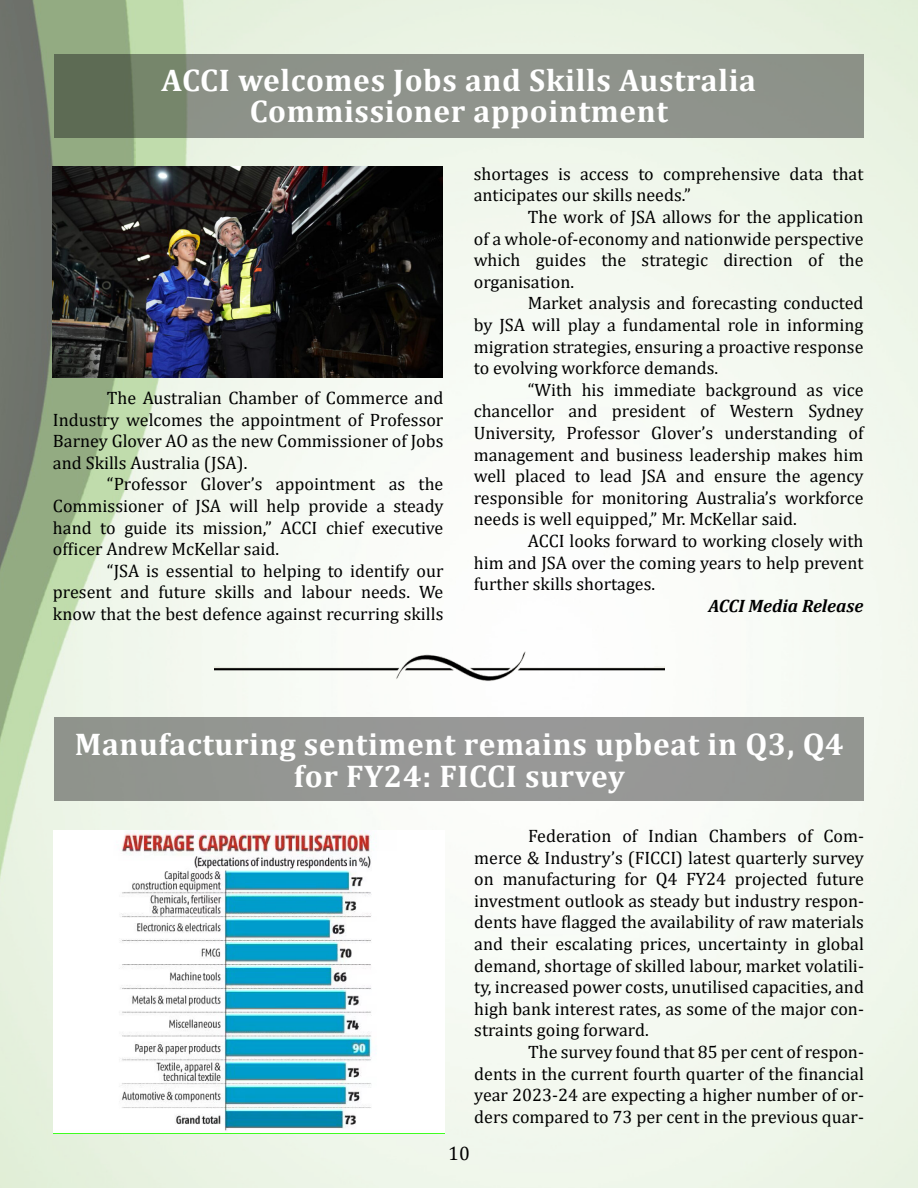
<style>
.page{position:relative;width:918px;height:1188px;background:#fff}
.page>*{position:absolute;margin:0;border:0;box-sizing:border-box;transform-origin:0 0}
.Head{font:700 31.5px/31.5px "Cambria";letter-spacing:.02em;color:#fff;text-align:center}
.t1{font:19.5px "Cambria";color:#000}
.Body{font:18px/21.6px "Cambria";color:#000;text-align:justify}
.Source{font:italic 700 18px "Cambria";color:#000}
</style>
<div class="page">
<img style="left:0;top:0;width:918px;height:1188px">
<svg style="left:54px;top:54px;width:809px;height:83px;background:#878d83"></svg>
<img style="left:53px;top:166px;width:389px;height:212px">
<div style="left:54px;top:718px;width:810px;height:83px;background:#959795"></div>
<img style="left:215px;top:646px;width:450px;height:54px">
<img style="left:54px;top:831px;width:390px;height:303px">
<p class="Head" style="left:162px;top:63px;width:596px">ACCI welcomes Jobs and Skills Australia<br>Commissioner appointment</p>
<p class="Body" style="left:53px;top:387px;width:392px;text-indent:54px">The Australian Chamber of Commerce and Industry welcomes the appointment of Professor Barney Glover AO as the new Commissioner of Jobs and Skills Australia (JSA).</p>
<p class="Body" style="left:53px;top:473px;width:392px;text-indent:54px">“Professor Glover’s appointment as the Commissioner of JSA will help provide a steady hand to guide its mission,” ACCI chief executive officer Andrew McKellar said.</p>
<p class="Body" style="left:53px;top:560px;width:392px;text-indent:54px">“JSA is essential to helping to identify our present and future skills and labour needs. We know that the best defence against recurring skills</p>
<p class="Body" style="left:474px;top:163px;width:391px">shortages is access to comprehensive data that anticipates our skills needs.”</p>
<p class="Body" style="left:474px;top:206px;width:391px;text-indent:54px">The work of JSA allows for the application of a whole-of-economy and nationwide perspective which guides the strategic direction of the organisation.</p>
<p class="Body" style="left:474px;top:292px;width:391px;text-indent:54px">Market analysis and forecasting conducted by JSA will play a fundamental role in informing migration strategies, ensuring a proactive response to evolving workforce demands.</p>
<p class="Body" style="left:474px;top:379px;width:391px;text-indent:54px">“With his immediate background as vice chancellor and president of Western Sydney University, Professor Glover’s understanding of management and business leadership makes him well placed to lead JSA and ensure the agency responsible for monitoring Australia’s workforce needs is well equipped,” Mr. McKellar said.</p>
<p class="Body" style="left:474px;top:530px;width:391px;text-indent:54px">ACCI looks forward to working closely with him and JSA over the coming years to help prevent further skills shortages.</p>
<p class="Source" style="left:708px;top:593px;width:157px">ACCI Media Release</p>
<p class="Head" style="left:75px;top:727px;width:771px">Manufacturing sentiment remains upbeat in Q3, Q4 for FY24: FICCI survey</p>
<p class="Body" style="left:474px;top:825px;width:391px;text-indent:54px">Federation of Indian Chambers of Com&shy;merce &amp; Industry’s (FICCI) latest quarterly survey on manufacturing for Q4 FY24 projected future investment outlook as steady but industry respon&shy;dents have flagged the availability of raw materials and their escalating prices, uncertainty in global demand, shortage of skilled labour, market volatili&shy;ty, increased power costs, unutilised capacities, and high bank interest rates, as some of the major con&shy;straints going forward.</p>
<p class="Body" style="left:474px;top:1041px;width:391px;text-indent:54px">The survey found that 85 per cent of respon&shy;dents in the current fourth quarter of the financial year 2023-24 are expecting a higher number of or&shy;ders compared to 73 per cent in the previous quar-</p>
<p class="t1" style="left:448px;top:1142px;width:23px">10</p>
</div>
